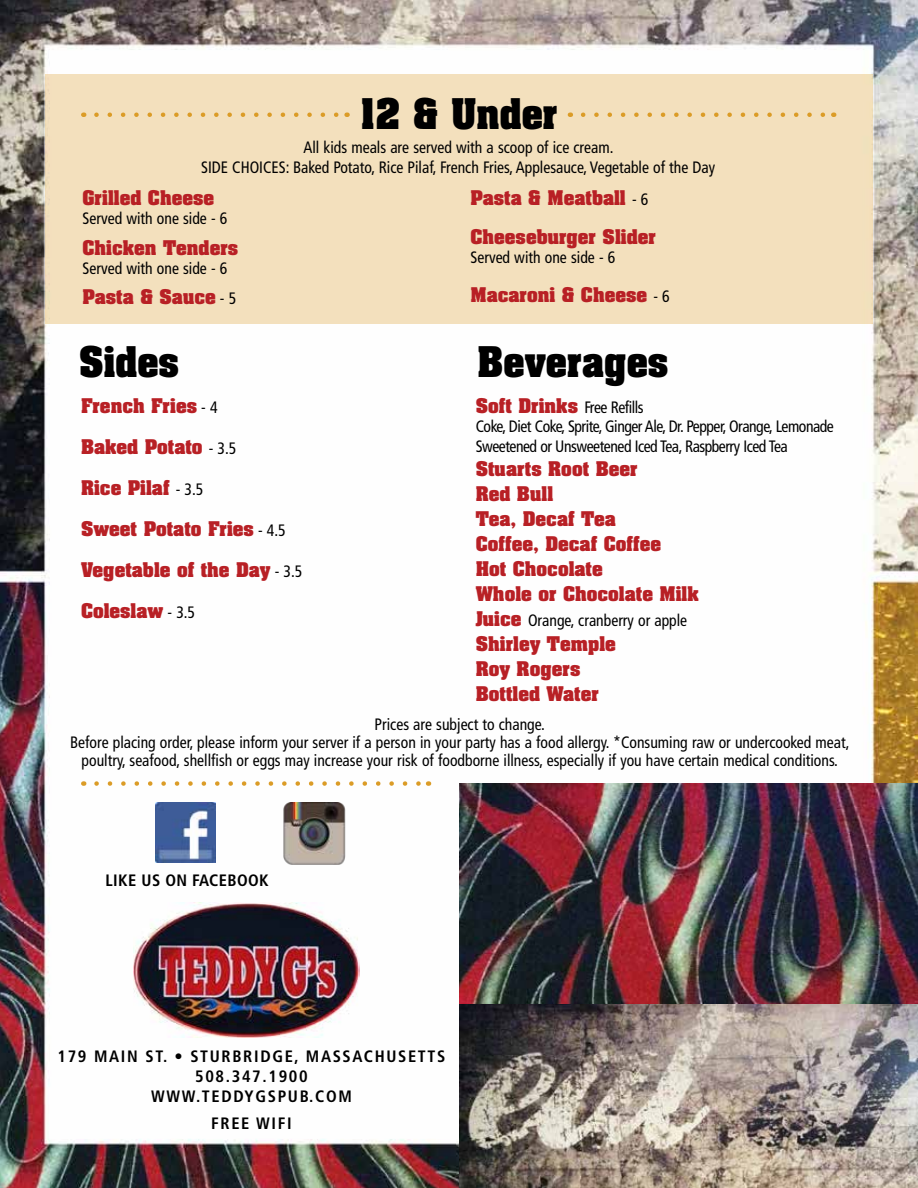
<style>
.page{position:relative;width:918px;height:1188px;background:#fff}
.page>*{position:absolute;margin:0;border:0;box-sizing:border-box;transform-origin:0 0}
.t1{font:700 36px "Aachen Std";color:#000;scale:.95 1}
.t2{font:700 17.25px/24.9px "Aachen Std";color:#b82025}
.t3{font:condensed 16.5px/18px "Frutiger LT Std";color:#000;text-align:center;scale:.95 1}
.t4{font:condensed 16.5px/19.5px "Frutiger LT Std";letter-spacing:-.03em;color:#000;scale:.95 1}
.t5{font:700 condensed 16.5px/19.8px "Frutiger LT Std";letter-spacing:.1em;color:#000;text-align:center}
.t6{font:700 condensed 16.5px "Frutiger LT Std";letter-spacing:.025em;color:#000}
.s1{font-family:"Frutiger LT Std";font-weight:400;font-stretch:condensed;font-size:16.5px;color:#000}
.s2{font-family:"Aachen Std";font-weight:700;font-stretch:normal;font-size:17.25px;color:#b82025}
</style>
<div class="page">
<img style="left:0;top:0;width:918px;height:1188px">
<img style="left:459px;top:783px;width:459px;height:405px">
<img style="left:133px;top:902px;width:226px;height:136px">
<img style="left:155px;top:802px;width:61px;height:61px">
<div style="left:46px;top:74px;width:827px;height:250px;background:#f3e0bd"></div>
<svg style="left:96px;top:112px;width:243px;height:5px"></svg>
<svg style="left:97px;top:781px;width:324px;height:5px"></svg>
<svg style="left:583px;top:112px;width:242px;height:5px"></svg>
<img style="left:281px;top:802px;width:67px;height:64px">
<h1 class="t1" style="left:360px;top:88px;width:210px">12 &amp; Under</h1>
<p class="t3" style="left:201px;top:138px;width:543px;line-height:19.5px">All kids meals are served with a scoop of ice cream.<br>SIDE CHOICES: Baked Potato, Rice Pilaf, French Fries, Applesauce, Vegetable of the Day</p>
<p class="t2" style="left:82px;top:185px;width:133px">Grilled Cheese</p>
<p class="t3" style="left:82px;top:210px;width:154px">Served with one side - 6</p>
<p class="t2" style="left:82px;top:235px;width:157px">Chicken Tenders</p>
<p class="t3" style="left:82px;top:259px;width:154px">Served with one side - 6</p>
<p class="t2" style="left:82px;top:285px;width:155px">Pasta &amp; Sauce <span class="s1">- 5</span></p>
<h1 class="t1" style="left:79px;top:336px;width:107px">Sides</h1>
<p class="t2" style="left:81px;top:393px;width:138px">French Fries <span class="s1">- 4</span></p>
<p class="t2" style="left:81px;top:434px;width:157px">Baked Potato <span class="s1">- 3.5</span></p>
<p class="t2" style="left:81px;top:475px;width:124px">Rice Pilaf <span class="s1">- 3.5</span></p>
<p class="t2" style="left:81px;top:517px;width:206px">Sweet Potato Fries <span class="s1">- 4.5</span></p>
<p class="t2" style="left:81px;top:558px;width:223px">Vegetable of the Day <span class="s1">- 3.5</span></p>
<p class="t2" style="left:81px;top:599px;width:116px">Coleslaw <span class="s1">- 3.5</span></p>
<p class="t2" style="left:470px;top:185px;width:179px">Pasta &amp; Meatball <span class="s1">- 6</span></p>
<p class="t2" style="left:470px;top:224px;width:187px">Cheeseburger Slider</p>
<p class="t3" style="left:470px;top:249px;width:154px">Served with one side - 6</p>
<p class="t2" style="left:470px;top:283px;width:201px">Macaroni &amp; Cheese <span class="s1">- 6</span></p>
<h1 class="t1" style="left:478px;top:336px;width:202px">Beverages</h1>
<p class="t4" style="left:476px;top:397px;width:379px"><span class="s2">Soft Drinks</span> Free Refills<br>Coke, Diet Coke, Sprite, Ginger Ale, Dr. Pepper, Orange, Lemonade<br>Sweetened or Unsweetened Iced Tea, Raspberry Iced Tea</p>
<p class="t2" style="left:476px;top:457px;width:225px">Stuarts Root Beer<br>Red Bull<br>Tea, Decaf Tea<br>Coffee, Decaf Coffee<br>Hot Chocolate<br>Whole or Chocolate Milk</p>
<p class="t3" style="left:476px;top:611px;width:224px"><span class="s2">Juice</span> Orange, cranberry or apple</p>
<p class="t2" style="left:476px;top:631px;width:142px">Shirley Temple<br>Roy Rogers<br>Bottled Water</p>
<p class="t3" style="left:70px;top:715px;width:822px">Prices are subject to change.<br>Before placing order, please inform your server if a person in your party has a food allergy. *Consuming raw or undercooked meat, poultry, seafood, shellfish or eggs may increase your risk of foodborne illness, especially if you have certain medical conditions.</p>
<p class="t6" style="left:106px;top:871px;width:165px">LIKE US ON FACEBOOK</p>
<p class="t5" style="left:58px;top:1047px;width:389px">179 MAIN ST. • STURBRIDGE, MASSACHUSETTS<br>508.347.1900<br>WWW.TEDDYGSPUB.COM</p>
<p class="t5" style="left:211px;top:1113px;width:82px">FREE WIFI</p>
</div>
